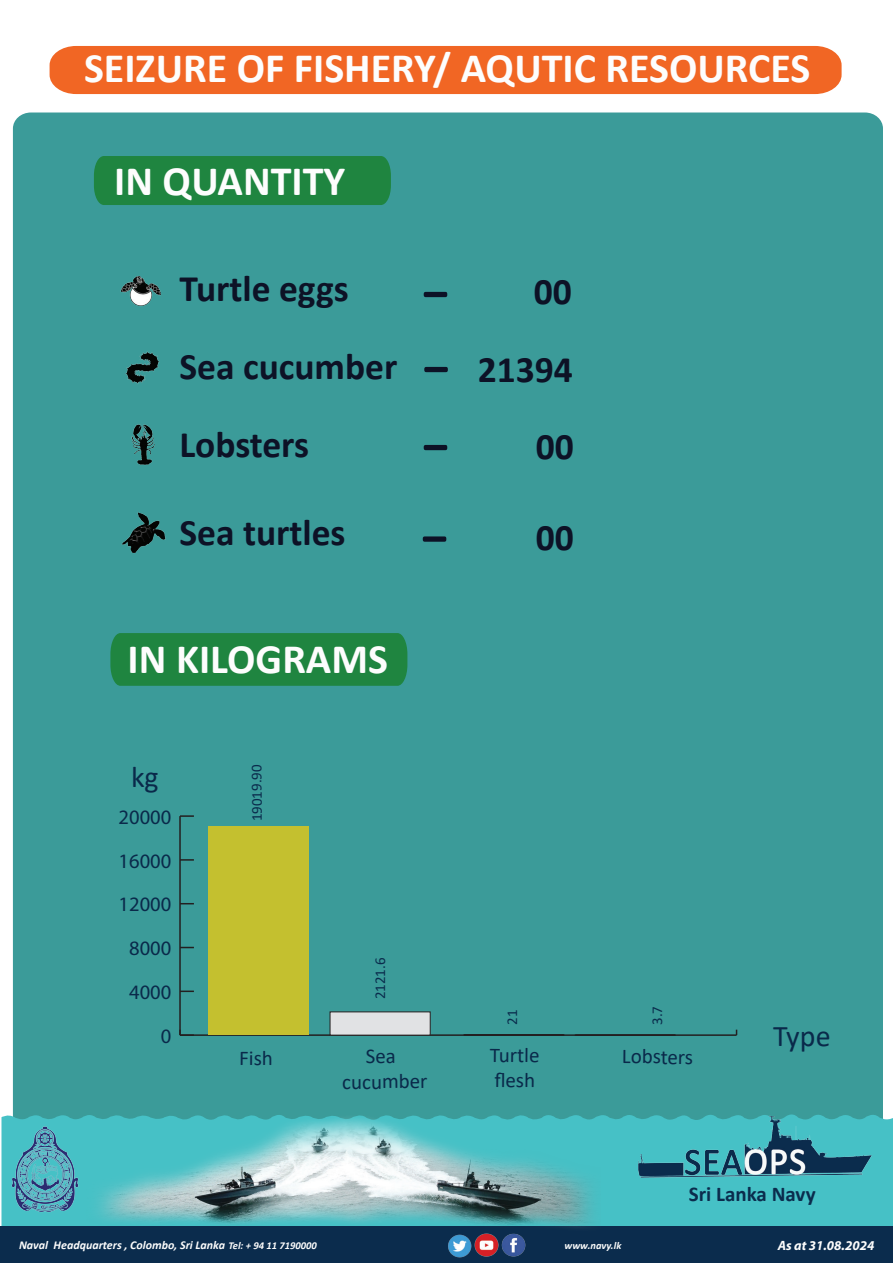
<style>
.page{position:relative;width:893px;height:1263px;background:#fff}
.page>*{position:absolute;margin:0;border:0;box-sizing:border-box;transform-origin:0 0}
.t1{font:700 52.35px/76.5px "Calibri";color:#0d1226;text-align:justify;scale:1.81 1}
.t2{font:700 42px "Calibri";color:#fdfdfd}
.t3{font:700 37.5px/77.2px "Calibri";color:#0d1226;text-align:right}
.t4{font:30px "Calibri";color:#0a294a}
.t5{font:21px/25.2px "Calibri";letter-spacing:-.01em;color:#0a294a;text-align:center}
.t6{font:700 21px "Calibri";color:#0b2c4d}
.t7{font:20.55px "Myriad Pro";color:#0a294a}
.t8{font:15px "Calibri";letter-spacing:-.005em;color:#0a2b4c}
.t9{font:italic 700 13.5px "Myriad Pro";color:#fdfdfd}
.t10{font:italic 700 12px "Calibri";color:#fdfdfd}
.t11{font:italic 700 10.5px "Calibri";letter-spacing:.005em;color:#fafbfb}
.s1{font-size:10.5px}
</style>
<div class="page">
<div style="left:13px;top:112px;width:870px;height:999px;background:#3b9b99"></div>
<svg style="left:2px;top:1111px;width:891px;height:116px;background:#45bcc1"></svg>
<div style="left:0;top:1227px;width:893px;height:36px;background:#0b2c4d"></div>
<img style="left:634px;top:1113px;width:244px;height:71px">
<img style="left:86px;top:1108px;width:515px;height:119px">
<img style="left:448px;top:1235px;width:23px;height:22px">
<img style="left:474px;top:1233px;width:24px;height:24px">
<img style="left:501px;top:1233px;width:25px;height:24px">
<img style="left:9px;top:1121px;width:73px;height:98px">
<div style="left:50px;top:46px;width:792px;height:48px;background:#f16624"></div>
<div style="left:94px;top:156px;width:297px;height:49px;background:#1f8540"></div>
<div style="left:110px;top:633px;width:297px;height:53px;background:#1f8540"></div>
<hr style="left:180px;top:1034px;width:556px;height:2px;background:#231f20">
<hr style="left:179px;top:816px;width:2px;height:219px;background:#231f20">
<svg style="left:179px;top:1030px;width:15px;height:6px"></svg>
<svg style="left:180px;top:990px;width:14px;height:2px"></svg>
<svg style="left:181px;top:947px;width:13px;height:1px"></svg>
<svg style="left:181px;top:903px;width:13px;height:1px"></svg>
<svg style="left:181px;top:859px;width:13px;height:2px"></svg>
<svg style="left:180px;top:815px;width:14px;height:2px"></svg>
<div style="left:463px;top:1034px;width:101px;height:1px;background:#939598;border:1px solid #231f20"></div>
<div style="left:330px;top:1011px;width:101px;height:24px;background:#e1e2e4;border:1px solid #231f20"></div>
<div style="left:208px;top:826px;width:100px;height:208px;background:#c4c02f"></div>
<img style="left:99px;top:468px;width:89px;height:125px">
<img style="left:108px;top:387px;width:72px;height:101px">
<img style="left:126px;top:352px;width:33px;height:34px">
<img style="left:109px;top:250px;width:70px;height:100px">
<p class="t2" style="left:84px;top:38px;width:728px">SEIZURE OF FISHERY/ AQUTIC RESOURCES</p>
<p class="t2" style="left:114px;top:152px;width:233px">IN QUANTITY</p>
<p class="t3" style="left:179px;top:250px;width:171px">Turtle eggs</p>
<p class="t3" style="left:478px;top:253px;width:98px">00<br>21394<br>00</p>
<p class="t1" style="left:421px;top:251px;width:18px">- - -</p>
<p class="t3" style="left:179px;top:327px;width:220px;line-height:78px;text-align:left">Sea cucumber<br>Lobsters</p>
<p class="t3" style="left:179px;top:494px;width:168px">Sea turtles</p>
<p class="t1" style="left:420px;top:496px;width:18px">-</p>
<p class="t2" style="left:128px;top:629px;width:262px">IN KILOGRAMS</p>
<p class="t4" style="left:131px;top:757px;width:29px">kg</p>
<p class="t7" style="left:119px;top:804px;width:54px">20000</p>
<p class="t7" style="left:119px;top:848px;width:54px">16000</p>
<p class="t7" style="left:119px;top:892px;width:54px">12000</p>
<p class="t7" style="left:129px;top:936px;width:44px">8000</p>
<p class="t7" style="left:129px;top:979px;width:44px">4000</p>
<p class="t7" style="left:161px;top:1023px;width:12px">0</p>
<p class="t8" style="left:246px;top:821px;width:59px;rotate:-90deg">19019.90</p>
<p class="t8" style="left:370px;top:999px;width:43px;rotate:-90deg">2121.6</p>
<p class="t3" style="left:536px;top:499px;width:40px">00</p>
<p class="t8" style="left:502px;top:1025px;width:17px;rotate:-90deg">21</p>
<p class="t8" style="left:647px;top:1025px;width:21px;rotate:-90deg">3.7</p>
<p class="t5" style="left:239px;top:1045px;width:35px">Fish</p>
<p class="t5" style="left:342px;top:1043px;width:87px">Sea cucumber</p>
<p class="t5" style="left:490px;top:1041px;width:51px;text-align:left;rotate:1deg">Turtle flesh</p>
<p class="t5" style="left:622px;top:1043px;width:73px;rotate:1deg">Lobsters</p>
<p class="t4" style="left:773px;top:1016px;width:59px">Type</p>
<p class="t6" style="left:689px;top:1179px;width:128px">Sri Lanka Navy</p>
<p class="t10" style="left:19px;top:1237px;width:299px">Naval Headquarters , Colombo, Sri Lanka <span class="s1">Tel: + 94 11 7190000</span></p>
<p class="t11" style="left:564px;top:1238px;width:58px">www.navy.lk</p>
<p class="t9" style="left:778px;top:1237px;width:98px">As at 31.08.2024</p>
</div>
